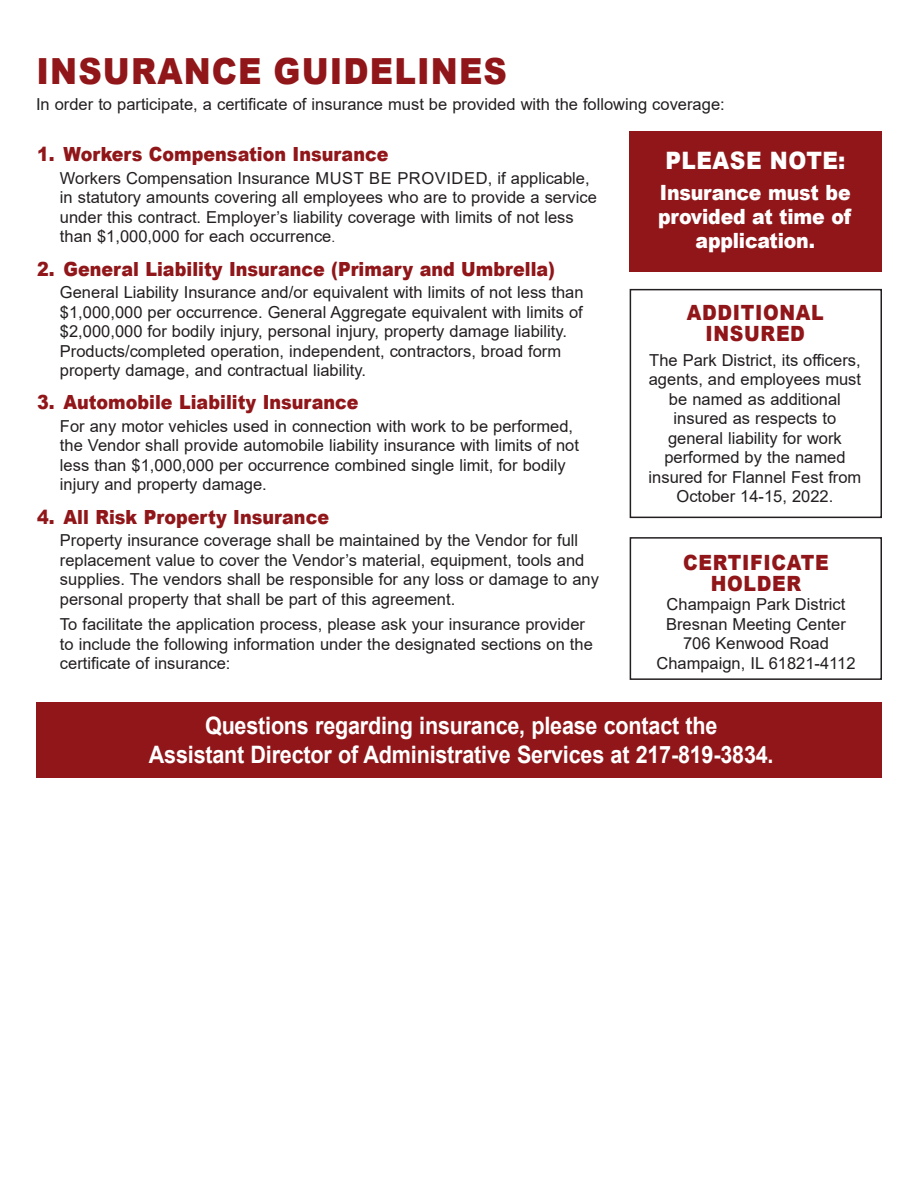
<style>
.page{position:relative;width:918px;height:1188px;background:#fff}
.page>*{position:absolute;margin:0;border:0;box-sizing:border-box;transform-origin:0 0}
.t1{font:900 36px "Arial";letter-spacing:.035em;color:#901619;scale:.9 1}
.Body_text{font:700 24px/28.5px "Arial";letter-spacing:-.01em;color:#fff;text-align:center;scale:.9 1}
.Body_text-2{font:900 24px "Arial";letter-spacing:.025em;color:#fff;scale:.9 1}
.Body_text-3{font:900 21px/24px "Arial";letter-spacing:-.01em;color:#fff;text-align:center;scale:.9 1}
.Body_text-4{font:900 21px/21px "Arial";letter-spacing:.035em;color:#901619;text-align:center;scale:.9 1}
.Body_text-5{font:900 19.5px "Arial";color:#901619;scale:.9 1}
.Body_text-6{font:16.5px/19.5px "Arial";color:#231f20}
.s1{font-size:13.5px}
</style>
<div class="page">
<div style="left:630px;top:131px;width:252px;height:141px;background:#901619"></div>
<div style="left:630px;top:289px;width:252px;height:229px;border:2px solid #231f20"></div>
<div style="left:630px;top:537px;width:252px;height:143px;border:2px solid #231f20"></div>
<div style="left:36px;top:699px;width:846px;height:81px;background:#901619"></div>
<div style="left:0;top:778px;width:918px;height:39px;background:#fff"></div>
<div style="left:18px;top:689px;width:880px;height:13px;background:#fff"></div>
<p class="t1" style="left:37px;top:45px;width:524px">INSURANCE GUIDELINES</p>
<p class="Body_text-6" style="left:36px;top:95px;width:690px">In order to participate, a certificate of insurance must be provided with the following coverage:</p>
<p class="Body_text-5" style="left:37px;top:140px;width:392px">1. Workers Compensation Insurance</p>
<p class="Body_text-6" style="left:60px;top:168px;width:538px">Workers Compensation Insurance MUST BE PROVIDED, if applicable, in statutory amounts covering all employees who are to provide a service under this contract. Employer’s liability coverage with limits of not less than $1,000,000 for each occurrence<span class="s1">.</span></p>
<p class="Body_text-5" style="left:37px;top:254px;width:577px">2. General Liability Insurance (Primary and Umbrella)</p>
<p class="Body_text-6" style="left:60px;top:282px;width:525px">General Liability Insurance and/or equivalent with limits of not less than $1,000,000 per occurrence. General Aggregate equivalent with limits of $2,000,000 for bodily injury, personal injury, property damage liability.<br>Products/completed operation, independent, contractors, broad form property damage, and contractual liability.</p>
<p class="Body_text-5" style="left:37px;top:388px;width:358px">3. Automobile Liability Insurance</p>
<p class="Body_text-6" style="left:60px;top:416px;width:521px">For any motor vehicles used in connection with work to be performed, the Vendor shall provide automobile liability insurance with limits of not less than $1,000,000 per occurrence combined single limit, for bodily injury and property damage.</p>
<p class="Body_text-5" style="left:37px;top:503px;width:326px">4. All Risk Property Insurance</p>
<p class="Body_text-6" style="left:60px;top:531px;width:540px">Property insurance coverage shall be maintained by the Vendor for full replacement value to cover the Vendor’s material, equipment, tools and supplies. The vendors shall be responsible for any loss or damage to any personal property that shall be part of this agreement.</p>
<p class="Body_text-6" style="left:60px;top:615px;width:534px">To facilitate the application process, please ask your insurance provider to include the following information under the designated sections on the certificate of insurance:</p>
<p class="Body_text-2" style="left:665px;top:143px;width:202px">PLEASE NOTE:</p>
<p class="Body_text-3" style="left:658px;top:180px;width:216px">Insurance must be provided at time of application.</p>
<p class="Body_text-4" style="left:687px;top:302px;width:154px">ADDITIONAL<br>INSURED</p>
<p class="Body_text-6" style="left:649px;top:350px;width:214px;text-align:center">The Park District, its officers, agents, and employees must be named as additional insured as respects to general liability for work performed by the named insured for Flannel Fest from<br>October 14-15, 2022.</p>
<p class="Body_text-4" style="left:683px;top:551px;width:164px">CERTIFICATE<br>HOLDER</p>
<p class="Body_text-6" style="left:656px;top:595px;width:201px;text-align:center">Champaign Park District<br>Bresnan Meeting Center<br>706 Kenwood Road<br>Champaign, IL 61821-4112</p>
<p class="Body_text" style="left:149px;top:712px;width:696px">Questions regarding insurance, please contact the<br>Assistant Director of Administrative Services at 217-819-3834.</p>
</div>
